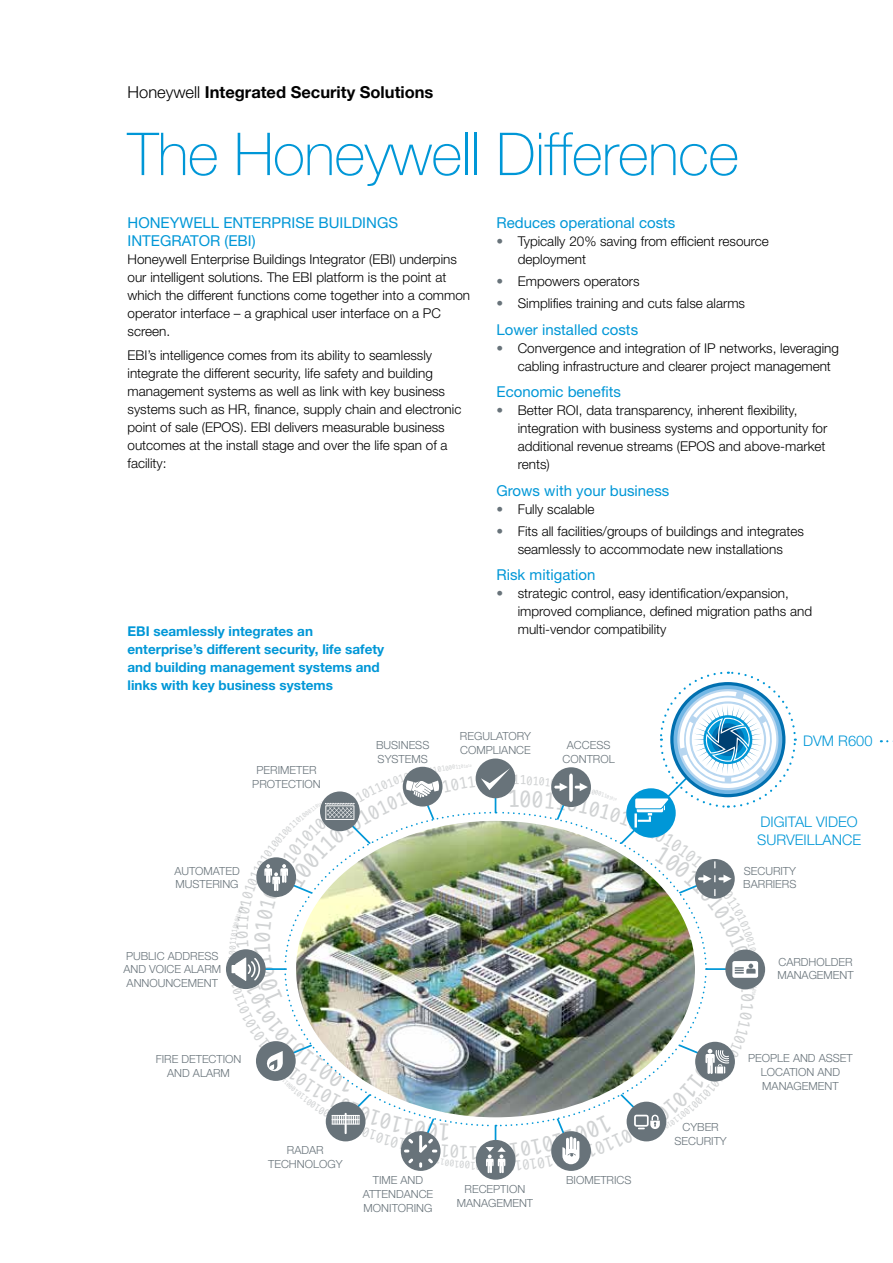
<style>
.page{position:relative;width:893px;height:1263px;background:#fff}
.page>*{position:absolute;margin:0;border:0;box-sizing:border-box;transform-origin:0 0}
.t1{font:100 59.25px "Helvetica Neue";letter-spacing:-.01em;color:#0097d7}
.t2{font:700 16.5px "Helvetica Neue";color:#000}
.t3{font:15px/18px "Helvetica Neue";color:#0097d7}
.t4{font:300 14.7px "Helvetica Neue";color:#0097d7}
.t5{font:300 13.5px/18px "Helvetica Neue";color:#000}
.t6{font:700 13.5px/18px "Helvetica Neue";color:#0097d7}
.t7{font:300 11.25px/13.8px "Helvetica Neue";color:#68737a}
.s1{font-weight:300}
.s2{color:#68737a}
</style>
<div class="page">
<div style="left:476px;top:1140px;width:40px;height:40px;background:#68737a;border-radius:50%"></div>
<div style="left:226px;top:949px;width:40px;height:40px;background:#68737a;border-radius:50%"></div>
<svg style="left:881px;top:740px;width:12px;height:3px"></svg>
<img style="left:229px;top:671px;width:568px;height:502px">
<p class="t2" style="left:128px;top:82px;width:307px"><span class="s1">Honeywell</span> Integrated Security Solutions</p>
<h1 class="t1" style="left:128px;top:121px;width:613px">The Honeywell Difference</h1>
<p class="t3" style="left:128px;top:213px;width:272px">Honeywell Enterprise Bui ldi ngs<br>Integrator (EBI)</p>
<p class="t5" style="left:128px;top:249px;width:344px">Honeywell Enterprise Buildings Integrator (EBI) underpins our intelligent solutions. The EBI platform is the point at which the different functions come together into a common operator interface – a graphical user interface on a PC screen.</p>
<p class="t5" style="left:128px;top:346px;width:335px">EBI’s intelligence comes from its ability to seamlessly integrate the different security, life safety and building management systems as well as link with key business systems such as HR, finance, supply chain and electronic point of sale (EPOS). EBI delivers measurable business outcomes at the install stage and over the life span of a facility:</p>
<p class="t6" style="left:128px;top:622px;width:258px">EBI seamlessly integrates an enterprise’s different security, life safety and building management systems and links with key business systems</p>
<p class="t3" style="left:497px;top:213px;width:180px">Reduces operational costs</p>
<p class="t5" style="left:518px;top:231px;width:253px;text-indent:-21px"><span class="s2">•</span> Typically 20% saving from efficient resource deployment</p>
<p class="t5" style="left:497px;top:272px;width:145px"><span class="s2">•</span> Empowers operators</p>
<p class="t5" style="left:497px;top:294px;width:250px"><span class="s2">•</span> Simplifies training and cuts false alarms</p>
<p class="t3" style="left:497px;top:320px;width:143px">Lower installed costs</p>
<p class="t5" style="left:518px;top:338px;width:323px;text-indent:-21px"><span class="s2">•</span> Convergence and integration of IP networks, leveraging cabling infrastructure and clearer project management</p>
<p class="t3" style="left:497px;top:383px;width:126px">Economic benefits</p>
<p class="t5" style="left:518px;top:401px;width:311px;text-indent:-21px"><span class="s2">•</span> Better ROI, data transparency, inherent flexibility, integration with business systems and opportunity for additional revenue streams (EPOS and above-market rents)</p>
<p class="t3" style="left:497px;top:481px;width:174px">Grows with your business</p>
<p class="t5" style="left:497px;top:499px;width:100px"><span class="s2">•</span> Fully scalable</p>
<p class="t5" style="left:497px;top:522px;width:309px;text-align:center"><span class="s2">•</span> Fits all facilities/groups of buildings and integrates seamlessly to accommodate new installations</p>
<p class="t3" style="left:497px;top:566px;width:100px">Risk mitigation</p>
<p class="t5" style="left:518px;top:584px;width:296px;text-indent:-21px"><span class="s2">•</span> strategic control, easy identification/expansion, improved compliance, defined migration paths and multi-vendor compatibility</p>
<p class="t7" style="left:376px;top:738px;width:41px">Business<br>Systems</p>
<p class="t7" style="left:460px;top:729px;width:38px">Regulatory<br>Complia</p>
<p class="t7" style="left:508px;top:743px;width:23px">nCe</p>
<p class="t7" style="left:563px;top:738px;width:33px;text-indent:4px">Access<br>Co ntrol</p>
<p class="t4" style="left:803px;top:732px;width:71px">DVM R600</p>
<p class="t7" style="left:252px;top:763px;width:19px;text-indent:4px">Perimeter protectio</p>
<p class="t7" style="left:313px;top:777px;width:9px">n</p>
<p class="t4" style="left:760px;top:812px;width:32px">Digital</p>
<p class="t4" style="left:816px;top:812px;width:18px">Video</p>
<p class="t4" style="left:757px;top:830px;width:29px">Surveilla</p>
<p class="t4" style="left:832px;top:830px;width:21px">nce</p>
<p class="t7" style="left:174px;top:863px;width:25px">Automated musteri</p>
<p class="t7" style="left:222px;top:877px;width:18px">ng</p>
<p class="t7" style="left:743px;top:863px;width:37px">Security<br>Barriers</p>
<p class="t7" style="left:126px;top:948px;width:22px">Public</p>
<p class="t7" style="left:168px;top:948px;width:9px">address</p>
<p class="t7" style="left:123px;top:962px;width:34px">and voice</p>
<p class="t7" style="left:184px;top:962px;width:9px">alarm</p>
<p class="t7" style="left:127px;top:976px;width:56px">announceme</p>
<p class="t7" style="left:204px;top:976px;width:13px">nt</p>
<p class="t7" style="left:777px;top:954px;width:48px">Cardholder<br>Manageme</p>
<p class="t7" style="left:840px;top:968px;width:13px">nt</p>
<p class="t7" style="left:156px;top:1052px;width:13px">Fire</p>
<p class="t7" style="left:181px;top:1052px;width:8px">detectio</p>
<p class="t7" style="left:234px;top:1052px;width:9px">n</p>
<p class="t7" style="left:167px;top:1066px;width:34px">and alarm</p>
<p class="t7" style="left:748px;top:1051px;width:15px">People</p>
<p class="t7" style="left:793px;top:1051px;width:34px">and asset</p>
<p class="t7" style="left:761px;top:1065px;width:8px">locatio</p>
<p class="t7" style="left:762px;top:1065px;width:78px;text-indent:44px">n and manageme</p>
<p class="t7" style="left:824px;top:1079px;width:13px">nt</p>
<p class="t7" style="left:287px;top:1143px;width:16px">Radar</p>
<p class="t7" style="left:268px;top:1157px;width:8px">tech</p>
<p class="t7" style="left:297px;top:1157px;width:17px">nolo</p>
<p class="t7" style="left:327px;top:1157px;width:15px">gy</p>
<p class="t7" style="left:674px;top:1119px;width:36px;text-align:center">Cyber<br>Security</p>
<p class="t7" style="left:373px;top:1173px;width:14px">Time</p>
<p class="t7" style="left:401px;top:1173px;width:23px">and</p>
<p class="t7" style="left:363px;top:1186px;width:8px">atte</p>
<p class="t7" style="left:364px;top:1186px;width:63px;text-indent:25px">ndance monitori</p>
<p class="t7" style="left:416px;top:1200px;width:18px">ng</p>
<p class="t7" style="left:465px;top:1182px;width:15px">Receptio</p>
<p class="t7" style="left:517px;top:1182px;width:9px">n</p>
<p class="t7" style="left:457px;top:1195px;width:48px">manageme</p>
<p class="t7" style="left:519px;top:1195px;width:13px">nt</p>
<p class="t7" style="left:566px;top:1173px;width:15px">Biometrics</p>
</div>
